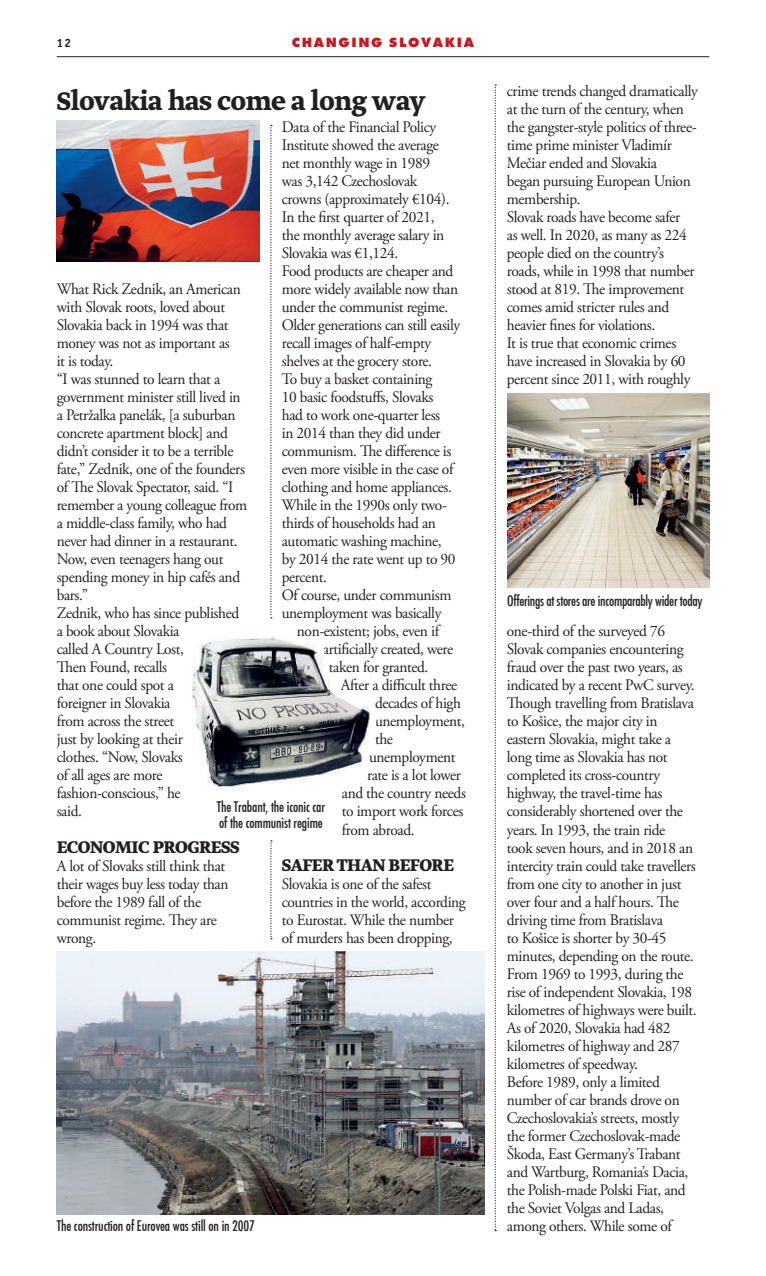
<style>
.page{position:relative;width:766px;height:1276px;background:#fff}
.page>*{position:absolute;margin:0;border:0;box-sizing:border-box;transform-origin:0 0}
.t1{font:700 30px "SME Greta Text";letter-spacing:-.01em;color:#231f20;scale:.96 1}
.t2{font:700 20px "SME Greta Text";letter-spacing:-.025em;color:#231f20;scale:.96 1}
.t3{font:16px/18px "Adobe Garamond Pro";letter-spacing:-.025em;color:#231f20;scale:.96 1}
.t4{font:16px/16px "Futura Cond TCE Med";letter-spacing:-.01em;color:#231f20;scale:.96 1}
.t5{font:14px "Futura TCE Ext Bol";letter-spacing:.115em;color:#cd151d}
.t6{font:12px "Officina Sans Itc TCE Bol";color:#231f20}
</style>
<div class="page">
<hr style="left:57px;top:56px;width:652px;height:1px;background:#231f20">
<svg style="left:270px;top:125px;width:2px;height:493px"></svg>
<svg style="left:270px;top:840px;width:2px;height:99px"></svg>
<svg style="left:494px;top:84px;width:2px;height:1147px"></svg>
<img style="left:57px;top:951px;width:427px;height:263px">
<img style="left:507px;top:393px;width:202px;height:194px">
<img style="left:57px;top:121px;width:202px;height:140px">
<img style="left:192px;top:637px;width:178px;height:154px">
<p class="t6" style="left:57px;top:36px;width:16px">12</p>
<p class="t5" style="left:292px;top:34px;width:183px">CHANGING SLOVAKIA</p>
<p class="t3" style="left:506px;top:83px;width:200px">crime trends changed dramatically at the turn of the century, when the gangster-style politics of three&shy;time prime minister Vladimír<br>Mečiar ended and Slovakia<br>began pursuing European Union membership.<br>Slovak roads have become safer<br>as well. In 2020, as many as 224 people died on the country’s roads, while in 1998 that number stood at 819. The improvement comes amid stricter rules and heavier fines for violations.<br>It is true that economic crimes have increased in Slovakia by 60 percent since 2011, with roughly</p>
<h1 class="t1" style="left:57px;top:84px;width:386px">Slovakia has come a long way</h1>
<p class="t3" style="left:282px;top:119px;width:187px">Data of the Financial Policy<br>Institute showed the average net monthly wage in 1989<br>was 3,142 Czechoslovak crowns (approximately €104).<br>In the first quarter of 2021,<br>the monthly average salary in<br>Slovakia was €1,124.<br>Food products are cheaper and more widely available now than under the communist regime.<br>Older generations can still easily recall images of half-empty shelves at the grocery store.<br>To buy a basket containing<br>10 basic foodstuffs, Slovaks<br>had to work one-quarter less<br>in 2014 than they did under communism. The difference is even more visible in the case of clothing and home appliances.<br>While in the 1990s only two&shy;thirds of households had an automatic washing machine,<br>by 2014 the rate went up to 90 percent.<br>Of course, under communism unemployment was basically</p>
<p class="t3" style="left:297px;top:623px;width:150px">non-existent; jobs, even if</p>
<p class="t3" style="left:323px;top:641px;width:137px">artificially created, were</p>
<p class="t3" style="left:329px;top:659px;width:105px">taken for granted.</p>
<p class="t3" style="left:341px;top:677px;width:122px">After a difficult three</p>
<p class="t3" style="left:375px;top:695px;width:91px">decades of high</p>
<p class="t3" style="left:375px;top:713px;width:95px">unemployment,</p>
<p class="t3" style="left:375px;top:731px;width:20px">the</p>
<p class="t3" style="left:369px;top:749px;width:92px">unemployment</p>
<p class="t3" style="left:367px;top:767px;width:99px">rate is a lot lower</p>
<p class="t3" style="left:342px;top:785px;width:131px">and the country needs</p>
<p class="t3" style="left:342px;top:803px;width:128px">to import work forces</p>
<p class="t3" style="left:342px;top:821px;width:77px">from abroad.</p>
<p class="t2" style="left:282px;top:853px;width:181px">SAFER THAN BEFORE</p>
<p class="t3" style="left:282px;top:875px;width:193px">Slovakia is one of the safest countries in the world, according to Eurostat. While the number of murders has been dropping,</p>
<p class="t3" style="left:57px;top:281px;width:200px">What Rick Zednik, an American with Slovak roots, loved about<br>Slovakia back in 1994 was that money was not as important as<br>it is today.<br>“I was stunned to learn that a government minister still lived in a Petržalka panelák, [a suburban concrete apartment block] and didn’t consider it to be a terrible fate,” Zednik, one of the founders of The Slovak Spectator, said. “I remember a young colleague from a middle-class family, who had never had dinner in a restaurant.<br>Now, even teenagers hang out spending money in hip cafés and bars.”<br>Zednik, who has since published a book about Slovakia<br>called A Country Lost,<br>Then Found, recalls<br>that one could spot a<br>foreigner in Slovakia<br>from across the street<br>just by looking at their<br>clothes. “Now, Slovaks<br>of all ages are more fashion-conscious,” he<br>said.</p>
<p class="t2" style="left:57px;top:835px;width:192px">ECONOMIC PROGRESS</p>
<p class="t3" style="left:57px;top:857px;width:180px">A lot of Slovaks still think that their wages buy less today than before the 1989 fall of the communist regime. They are wrong.</p>
<p class="t4" style="left:507px;top:592px;width:205px">Offerings at stores are incomparably wider today</p>
<p class="t3" style="left:506px;top:623px;width:199px">one-third of the surveyed 76<br>Slovak companies encountering fraud over the past two years, as indicated by a recent PwC survey.<br>Though travelling from Bratislava to Košice, the major city in eastern Slovakia, might take a long time as Slovakia has not completed its cross-country highway, the travel-time has considerably shortened over the years. In 1993, the train ride<br>took seven hours, and in 2018 an intercity train could take travellers from one city to another in just over four and a half hours. The driving time from Bratislava<br>to Košice is shorter by 30-45 minutes, depending on the route.<br>From 1969 to 1993, during the rise of independent Slovakia, 198 kilometres of highways were built.<br>As of 2020, Slovakia had 482 kilometres of highway and 287 kilometres of speedway.<br>Before 1989, only a limited number of car brands drove on<br>Czechoslovakia’s streets, mostly the former Czechoslovak-made<br>Škoda, East Germany’s Trabant and Wartburg, Romania’s Dacia, the Polish-made Polski Fiat, and the Soviet Volgas and Ladas,</p>
<p class="t4" style="left:217px;top:799px;width:114px">The Trabant, the iconic car of the communist regime</p>
<p class="t4" style="left:57px;top:1217px;width:208px">The construction of Eurovea was still on in 2007</p>
<p class="t3" style="left:506px;top:1217px;width:173px">among others. While some of</p>
</div>
